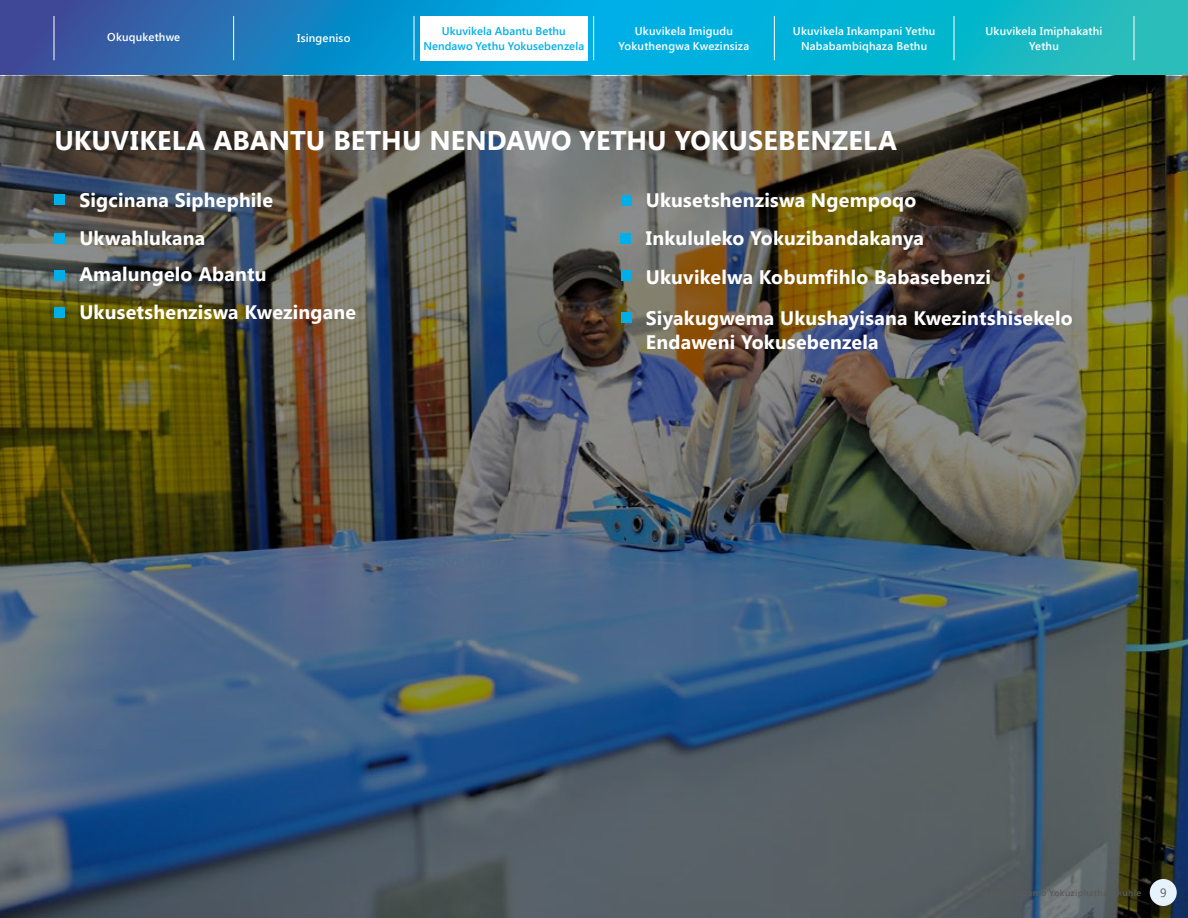
<style>
.page{position:relative;width:1188px;height:918px;background:#fff}
.page>*{position:absolute;margin:0;border:0;box-sizing:border-box;transform-origin:0 0}
.t1{font:700 27px "Segoe UI";letter-spacing:.005em;color:#fff}
.t2{font:700 19.5px/38.2px "Segoe UI";letter-spacing:.01em;color:#fff}
.t3{font:12px "Segoe UI";color:#5a5a5a}
.t4{font:600 11.25px/15px "Segoe UI";letter-spacing:.015em;color:#fff;text-align:center}
.t5{font:600 11.25px/15px "Segoe UI";letter-spacing:.01em;color:#00afe8;text-align:center}
</style>
<div class="page">
<svg style="left:0;top:0;width:1188px;height:76px;background:#1699c4"></svg>
<img style="left:0;top:76px;width:1188px;height:842px">
<div style="left:54px;top:195px;width:10px;height:10px;background:#00afe8"></div>
<div style="left:621px;top:195px;width:10px;height:11px;background:#00afe8"></div>
<div style="left:621px;top:233px;width:10px;height:11px;background:#00afe8"></div>
<div style="left:621px;top:271px;width:10px;height:10px;background:#00afe8"></div>
<div style="left:621px;top:313px;width:10px;height:10px;background:#00afe8"></div>
<div style="left:54px;top:233px;width:10px;height:11px;background:#00afe8"></div>
<div style="left:54px;top:270px;width:10px;height:11px;background:#00afe8"></div>
<div style="left:54px;top:308px;width:10px;height:10px;background:#00afe8"></div>
<div style="left:420px;top:16px;width:167px;height:44px;background:#fff"></div>
<hr style="left:54px;top:16px;width:1px;height:44px;background:#fff">
<hr style="left:414px;top:16px;width:1px;height:44px;background:#fff">
<hr style="left:774px;top:16px;width:1px;height:44px;background:#fff">
<hr style="left:233px;top:16px;width:1px;height:44px;background:#fff">
<hr style="left:593px;top:16px;width:1px;height:44px;background:#fff">
<hr style="left:954px;top:16px;width:1px;height:44px;background:#fff">
<hr style="left:1134px;top:16px;width:1px;height:44px;background:#fff">
<div style="left:1150px;top:879px;width:27px;height:27px;background:#e7f3fc;border-radius:50%"></div>
<p class="t4" style="left:107px;top:29px;width:74px">Okuqukethwe</p>
<p class="t4" style="left:297px;top:30px;width:55px">Isingeniso</p>
<p class="t4" style="left:619px;top:23px;width:132px">Ukuvikela Imigudu<br>Yokuthengwa Kwezinsiza</p>
<p class="t4" style="left:793px;top:23px;width:144px">Ukuvikela Inkampani Yethu<br>Nababambiqhaza Bethu</p>
<p class="t4" style="left:986px;top:23px;width:118px">Ukuvikela Imiphakathi<br>Yethu</p>
<p class="t5" style="left:423px;top:23px;width:162px">Ukuvikela Abantu Bethu<br>Nendawo Yethu Yokusebenzela</p>
<h1 class="t1" style="left:54px;top:121px;width:844px">UKUVIKELA ABANTU BETHU NENDAWO YETHU YOKUSEBENZELA</h1>
<p class="t2" style="left:79px;top:180px;width:195px">Sigcinana Siphephile<br>Ukwahlukana</p>
<p class="t2" style="left:79px;top:254px;width:278px">Amalungelo Abantu<br>Ukusetshenziswa Kwezingane</p>
<p class="t2" style="left:646px;top:180px;width:347px">Ukusetshenziswa Ngempoqo<br>Inkululeko Yokuzibandakanya<br>Ukuvikelwa Kobumfihlo Babasebenzi</p>
<p class="t2" style="left:646px;top:305px;width:428px;line-height:24px">Siyakugwema Ukushayisana Kwezintshisekelo<br>Endaweni Yokusebenzela</p>
<p class="t3" style="left:1160px;top:884px;width:8px">9</p>
</div>
